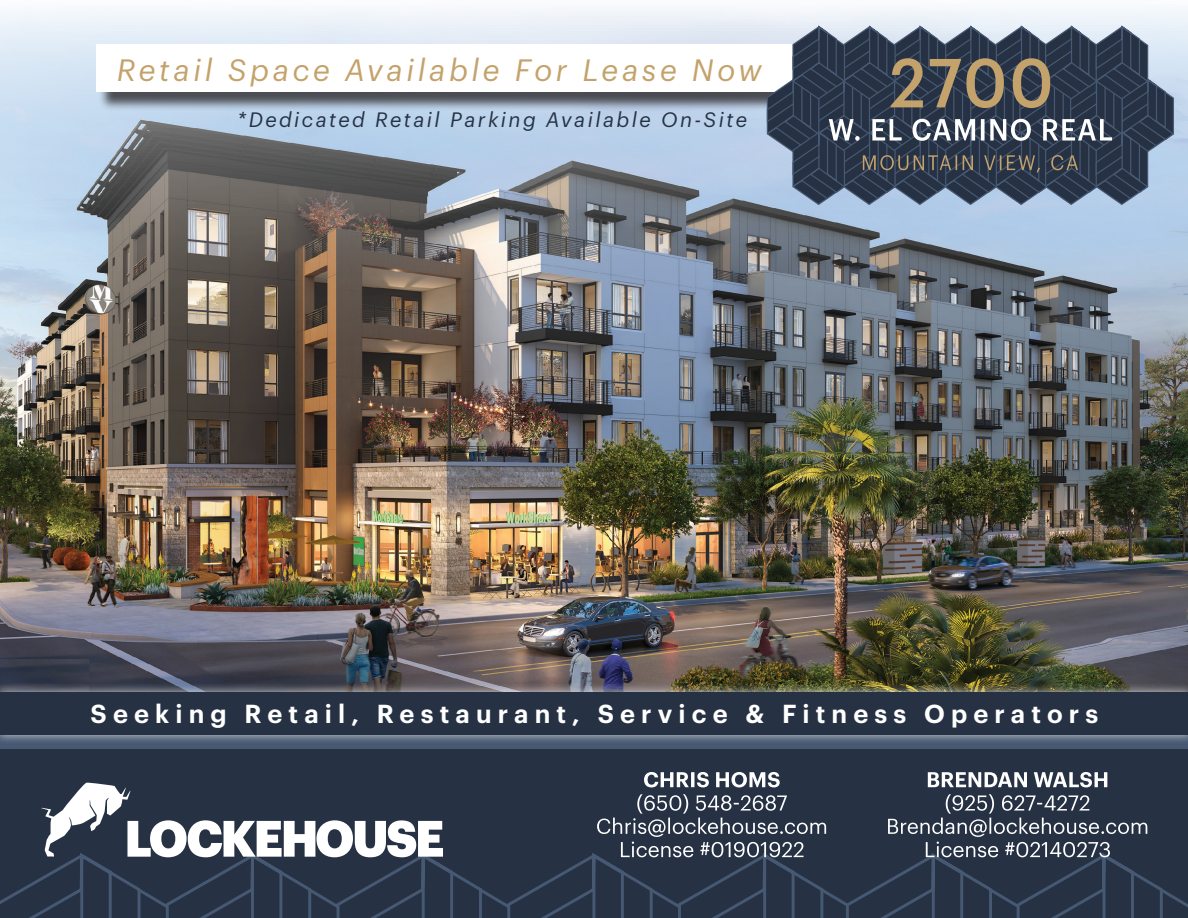
<style>
.page{position:relative;width:1188px;height:918px;background:#fff}
.page>*{position:absolute;margin:0;border:0;box-sizing:border-box;transform-origin:0 0}
.t1{font:italic 30.15px "Graphik";letter-spacing:.12em;color:#c4a26b}
.t2{font:600 25.5px "Graphik";letter-spacing:.24em;color:#fff}
.t3{font:italic 20.4px "Graphik";letter-spacing:.12em;color:#263244}
</style>
<div class="page">
<img style="left:0;top:7px;width:1188px;height:675px">
<div style="left:0;top:740px;width:1188px;height:178px;background:#263244"></div>
<div style="left:0;top:735px;width:1188px;height:13px;background:#475972"></div>
<div style="left:0;top:682px;width:1188px;height:63px;background:#fff;opacity:.75"></div>
<div style="left:0;top:692px;width:1188px;height:43px;background:#263244"></div>
<svg style="left:0;top:772px;width:1188px;height:146px"></svg>
<div style="left:98px;top:47px;width:713px;height:64px;background:#231f20;opacity:.75"></div>
<div style="left:96px;top:44px;width:696px;height:48px;background:#fff"></div>
<svg style="left:766px;top:24px;width:409px;height:182px;background:#596372"></svg>
<p class="t1" style="left:117px;top:47px;width:646px">Retail Space Available For Lease Now</p>
<p class="t3" style="left:238px;top:104px;width:511px">*Dedicated Retail Parking Available On-Site</p>
<p class="t2" style="left:91px;top:694px;width:1009px">Seeking Retail, Restaurant, Service &amp; Fitness Operators</p>
</div>
